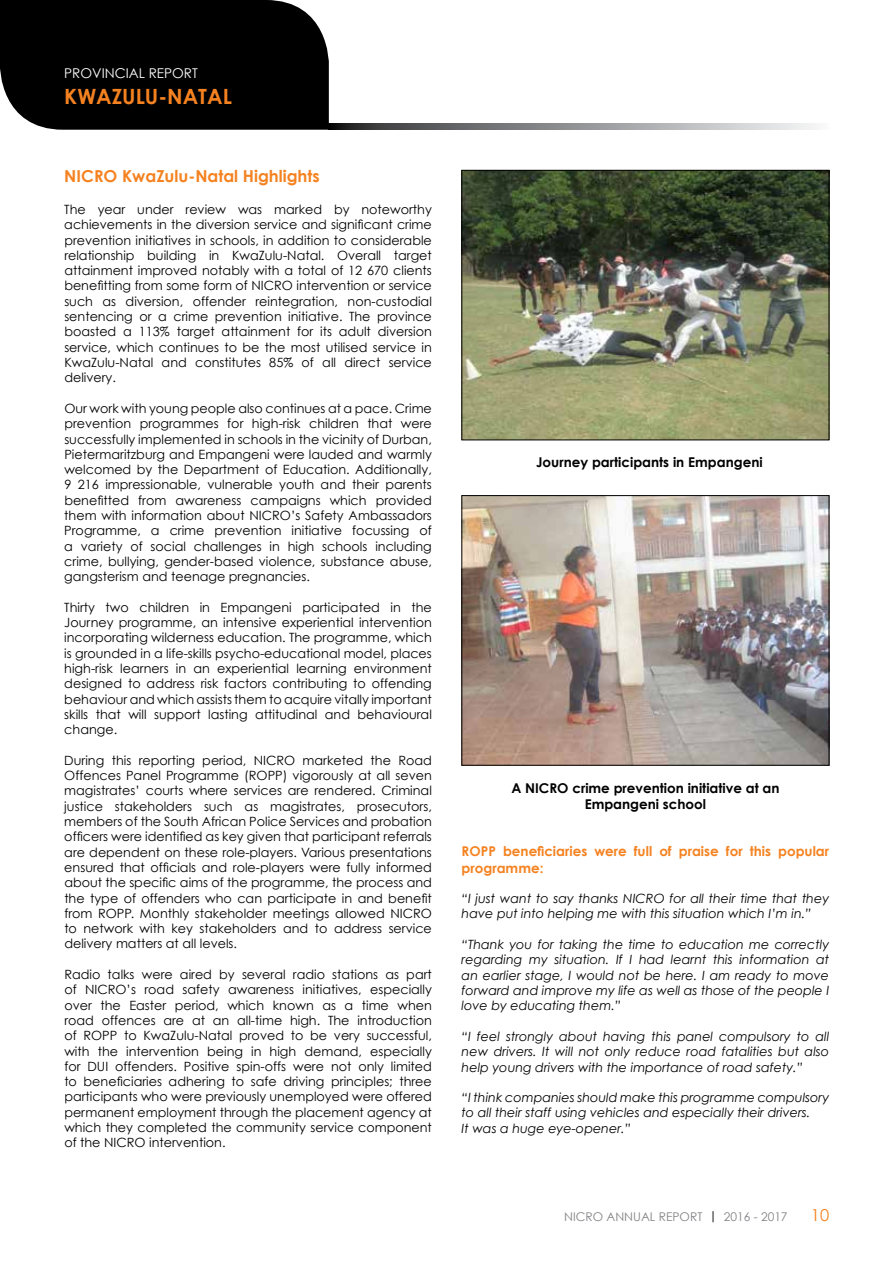
<style>
.page{position:relative;width:893px;height:1263px;background:#fff}
.page>*{position:absolute;margin:0;border:0;box-sizing:border-box;transform-origin:0 0}
.t1{font:700 21px "Century Gothic";color:#f58220}
.t2{font:700 16.5px "Century Gothic";color:#f58220}
.t3{font:16.5px "Century Gothic";color:#f58220}
.t4{font:700 13.5px/16.2px "Century Gothic";color:#000;text-align:center}
.t5{font:700 13.5px/16.2px "Century Gothic";color:#f58220}
.t6{font:13.5px "Century Gothic";color:#fff}
.t7{font:12.75px/15.3px "Century Gothic";color:#000;text-align:justify}
.t8{font:italic 12.75px/15.3px "Century Gothic";color:#000}
.t9{font:12px "Century Gothic";color:#808285}
.s1{color:#000}
</style>
<div class="page">
<svg style="left:329px;top:123px;width:487px;height:7px;background:#8e8f91"></svg>
<div style="left:0;top:0;width:329px;height:130px;background:#000"></div>
<img style="left:464px;top:172px;width:363px;height:266px">
<div style="left:462px;top:170px;width:367px;height:270px;border:1px solid #000"></div>
<img style="left:464px;top:497px;width:363px;height:266px">
<div style="left:462px;top:495px;width:367px;height:270px;border:1px solid #000"></div>
<p class="t6" style="left:64px;top:65px;width:135px">PROVINCIAL REPORT</p>
<h1 class="t1" style="left:64px;top:83px;width:169px">KWAZULU-NATAL</h1>
<p class="t2" style="left:64px;top:166px;width:257px">NICRO KwaZulu-Natal Highlights</p>
<p class="t7" style="left:64px;top:202px;width:369px">The year under review was marked by noteworthy achievements in the diversion service and significant crime prevention initiatives in schools, in addition to considerable relationship building in KwaZulu-Natal. Overall target attainment improved notably with a total of 12 670 clients benefitting from some form of NICRO intervention or service such as diversion, offender reintegration, non-custodial sentencing or a crime prevention initiative. The province boasted a 113% target attainment for its adult diversion service, which continues to be the most utilised service in KwaZulu-Natal and constitutes 85% of all direct service delivery.</p>
<p class="t7" style="left:64px;top:400px;width:369px">Our work with young people also continues at a pace. Crime prevention programmes for high-risk children that were successfully implemented in schools in the vicinity of Durban, Pietermaritzburg and Empangeni were lauded and warmly welcomed by the Department of Education. Additionally, 9 216 impressionable, vulnerable youth and their parents benefitted from awareness campaigns which provided them with information about NICRO’s Safety Ambassadors Programme, a crime prevention initiative focussing of a variety of social challenges in high schools including crime, bullying, gender-based violence, substance abuse, gangsterism and teenage pregnancies.</p>
<p class="t7" style="left:64px;top:599px;width:369px">Thirty two children in Empangeni participated in the Journey programme, an intensive experiential intervention incorporating wilderness education. The programme, which is grounded in a life-skills psycho-educational model, places high-risk learners in an experiential learning environment designed to address risk factors contributing to offending behaviour and which assists them to acquire vitally important skills that will support lasting attitudinal and behavioural change.</p>
<p class="t7" style="left:64px;top:752px;width:369px">During this reporting period, NICRO marketed the Road Offences Panel Programme (ROPP) vigorously at all seven magistrates’ courts where services are rendered. Criminal justice stakeholders such as magistrates, prosecutors, members of the South African Police Services and probation officers were identified as key given that participant referrals are dependent on these role-players. Various presentations ensured that officials and role-players were fully informed about the specific aims of the programme, the process and the type of offenders who can participate in and benefit from ROPP. Monthly stakeholder meetings allowed NICRO to network with key stakeholders and to address service delivery matters at all levels.</p>
<p class="t7" style="left:64px;top:967px;width:369px">Radio talks were aired by several radio stations as part of NICRO’s road safety awareness initiatives, especially over the Easter period, which known as a time when road offences are at an all-time high. The introduction of ROPP to KwaZulu-Natal proved to be very successful, with the intervention being in high demand, especially for DUI offenders. Positive spin-offs were not only limited to beneficiaries adhering to safe driving principles; three participants who were previously unemployed were offered permanent employment through the placement agency at which they completed the community service component of the NICRO intervention.</p>
<p class="t4" style="left:536px;top:454px;width:228px">Journey participants in Empangeni</p>
<p class="t4" style="left:511px;top:779px;width:270px">A NICRO crime prevention initiative at an<br>Empangeni school</p>
<p class="t5" style="left:462px;top:843px;width:369px">ROPP beneficiaries were full of praise for this popular programme:</p>
<p class="t8" style="left:462px;top:891px;width:369px">“I just want to say thanks NICRO for all their time that they have put into helping me with this situation which I’m in.”</p>
<p class="t8" style="left:462px;top:937px;width:369px;text-align:justify">“Thank you for taking the time to education me correctly regarding my situation. If I had learnt this information at an earlier stage, I would not be here. I am ready to move forward and improve my life as well as those of the people I love by educating them.”</p>
<p class="t8" style="left:462px;top:1028px;width:369px;text-align:justify">“I feel strongly about having this panel compulsory to all new drivers. It will not only reduce road fatalities but also help young drivers with the importance of road safety.”</p>
<p class="t8" style="left:462px;top:1090px;width:369px">“I think companies should make this programme compulsory to all their staff using vehicles and especially their drivers.<br>It was a huge eye-opener.”</p>
<p class="t9" style="left:564px;top:1210px;width:225px">NICRO ANNUAL REPORT <span class="s1">|</span> 2016 - 2017</p>
<p class="t3" style="left:811px;top:1205px;width:20px">10</p>
</div>
